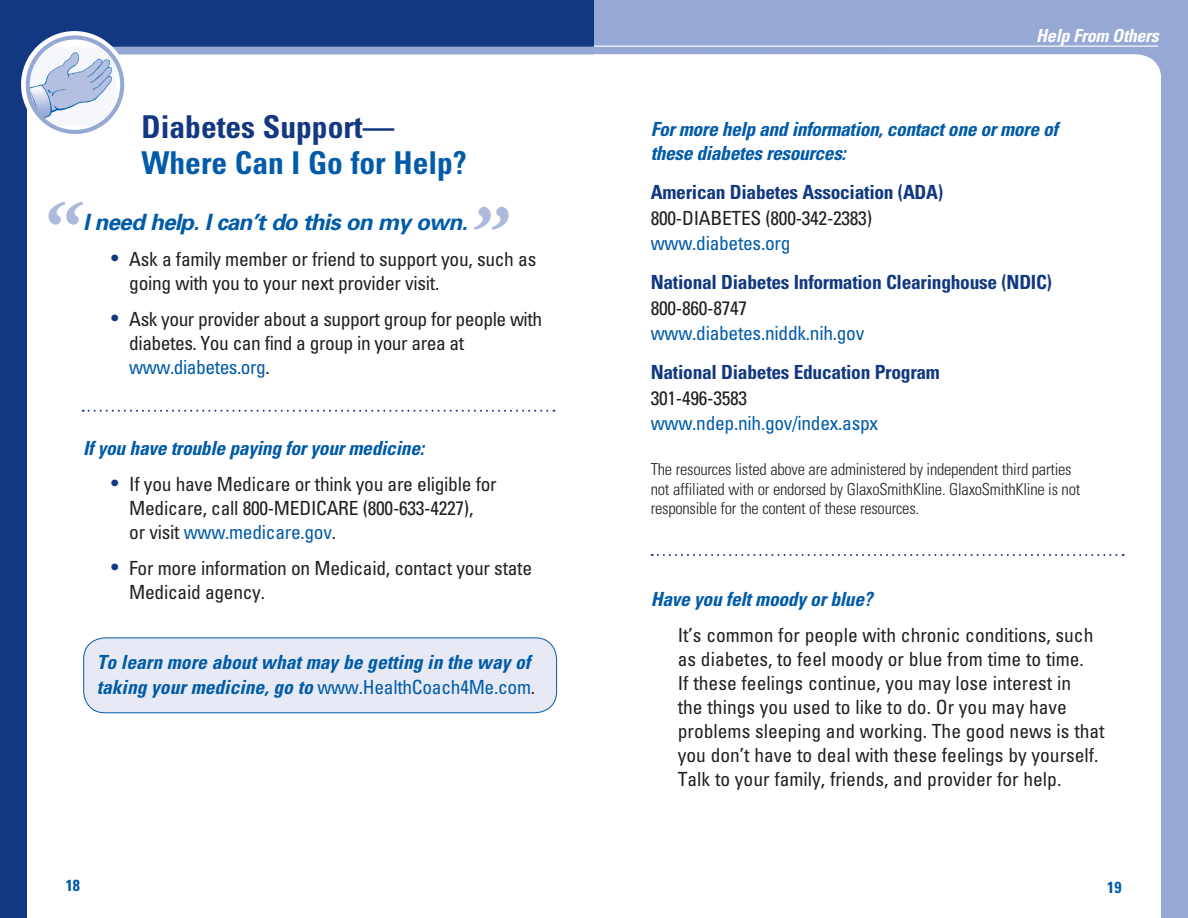
<style>
.page{position:relative;width:1188px;height:918px;background:#fff}
.page>*{position:absolute;margin:0;border:0;box-sizing:border-box;transform-origin:0 0}
.t1{font:italic 700 82.5px "Adobe Garamond";color:#adbadd}
.t2{font:700 condensed 31.5px "Univers";color:#015ba9}
.t3{font:700 condensed 31.5px "Univers";color:#113880}
.t4{font:italic 700 22.5px "Univers";letter-spacing:-.035em;color:#015ba9}
.t5{font:condensed 19.5px/24px "Univers";letter-spacing:-.015em;color:#231f20}
.t6{font:italic 700 condensed 19.5px/24px "Univers";letter-spacing:-.015em;color:#015ba9}
.t7{font:700 condensed 19.5px "Univers";letter-spacing:-.015em;color:#113880}
.t8{font:condensed 19.5px "Univers";letter-spacing:-.015em;color:#015ba9}
.t9{font:italic 700 condensed 18px "Univers";letter-spacing:-.015em;color:#fff}
.t10{font:300 condensed 16.5px/19.5px "Univers";letter-spacing:-.015em;color:#231f20}
.t11{font:700 condensed 16.05px "Univers";color:#015ba9}
.s1{font-weight:700;font-stretch:normal;font-size:27px;color:#113880}
.s2{color:#015ba9}
.s3{font-weight:400;font-style:normal}
.s4{font-weight:400;font-style:normal;color:#231f20}
</style>
<div class="page">
<div style="left:594px;top:0;width:594px;height:918px;background:#96a9d5"></div>
<hr style="left:594px;top:46px;width:564px;height:1px;background:#fff">
<div style="left:0;top:0;width:594px;height:918px;background:#113880"></div>
<div style="left:27px;top:54px;width:567px;height:864px;background:#fff"></div>
<div style="left:96px;top:47px;width:498px;height:7px;background:#96a9d5"></div>
<svg style="left:21px;top:31px;width:107px;height:107px;background:#ebeef6"></svg>
<div style="left:594px;top:54px;width:567px;height:864px;background:#fff"></div>
<img style="left:28px;top:47px;width:88px;height:79px">
<div style="left:26px;top:35px;width:98px;height:99px;border:4px solid #96a9d5;border-radius:50%"></div>
<div style="left:84px;top:638px;width:473px;height:75px;background:#e7eaf5;border-radius:22px"></div>
<div style="left:83px;top:637px;width:474px;height:76px;border:1px solid #015ba9;border-radius:22px"></div>
<svg style="left:83px;top:410px;width:472px;height:2px"></svg>
<svg style="left:652px;top:554px;width:472px;height:2px"></svg>
<h2 class="t3" style="left:141px;top:107px;width:254px">Diabetes Support—</h2>
<h2 class="t2" style="left:141px;top:143px;width:327px">Where Can I Go for Help?</h2>
<p class="t4" style="left:83px;top:207px;width:386px">I need help. I can’t do this on my own.</p>
<p class="t5" style="left:129px;top:246px;width:409px;text-indent:-19px"><span class="s1">•</span> Ask a family member or friend to support you, such as going with you to your next provider visit.</p>
<p class="t5" style="left:129px;top:306px;width:414px;text-indent:-19px"><span class="s1">•</span> Ask your provider about a support group for people with diabetes. You can find a group in your area at <span class="s2">www.diabetes.org</span>.</p>
<h1 class="t1" style="left:34px;top:189px;width:41px">“</h1>
<h1 class="t1" style="left:523px;top:243px;width:41px;rotate:-180deg">“</h1>
<p class="t6" style="left:83px;top:436px;width:343px">If you have trouble paying for your medicine:</p>
<p class="t5" style="left:129px;top:471px;width:369px;text-indent:-19px"><span class="s1">•</span> If you have Medicare or think you are eligible for<br>Medicare, call 800-MEDICARE (800-633-4227),<br>or visit <span class="s2">www.medicare.gov</span>.</p>
<p class="t5" style="left:129px;top:555px;width:404px;text-indent:-19px"><span class="s1">•</span> For more information on Medicaid, contact your state<br>Medicaid agency.</p>
<p class="t6" style="left:97px;top:649px;width:440px;line-height:25.5px">To learn more about what may be getting in the way of taking your medicine, go to <span class="s3">www.HealthCoach4Me.com</span><span class="s4">.</span></p>
<p class="t11" style="left:66px;top:875px;width:16px">18</p>
<p class="t9" style="left:1036px;top:25px;width:124px">Help From Others</p>
<p class="t6" style="left:651px;top:116px;width:409px">For more help and information, contact one or more of these diabetes resources:</p>
<p class="t7" style="left:651px;top:180px;width:294px">American Diabetes Association (ADA)</p>
<p class="t5" style="left:651px;top:205px;width:223px">800-DIABETES (800-342-2383)</p>
<p class="t8" style="left:651px;top:231px;width:141px">www.diabetes.org</p>
<p class="t7" style="left:651px;top:270px;width:403px">National Diabetes Information Clearinghouse (NDIC)</p>
<p class="t5" style="left:651px;top:295px;width:98px">800-860-8747</p>
<p class="t8" style="left:651px;top:321px;width:215px">www.diabetes.niddk.nih.gov</p>
<p class="t7" style="left:651px;top:360px;width:291px">National Diabetes Education Program</p>
<p class="t5" style="left:651px;top:385px;width:98px">301-496-3583</p>
<p class="t8" style="left:651px;top:411px;width:229px">www.ndep.nih.gov/index.aspx</p>
<p class="t10" style="left:651px;top:459px;width:431px">The resources listed above are administered by independent third parties not affiliated with or endorsed by GlaxoSmithKline. GlaxoSmithKline is not responsible for the content of these resources.</p>
<p class="t6" style="left:651px;top:587px;width:223px">Have you felt moody or blue?</p>
<p class="t5" style="left:678px;top:623px;width:428px">It’s common for people with chronic conditions, such as diabetes, to feel moody or blue from time to time.<br>If these feelings continue, you may lose interest in<br>the things you used to like to do. Or you may have problems sleeping and working. The good news is that you don’t have to deal with these feelings by yourself.<br>Talk to your family, friends, and provider for help.</p>
<p class="t11" style="left:1107px;top:877px;width:16px">19</p>
</div>
